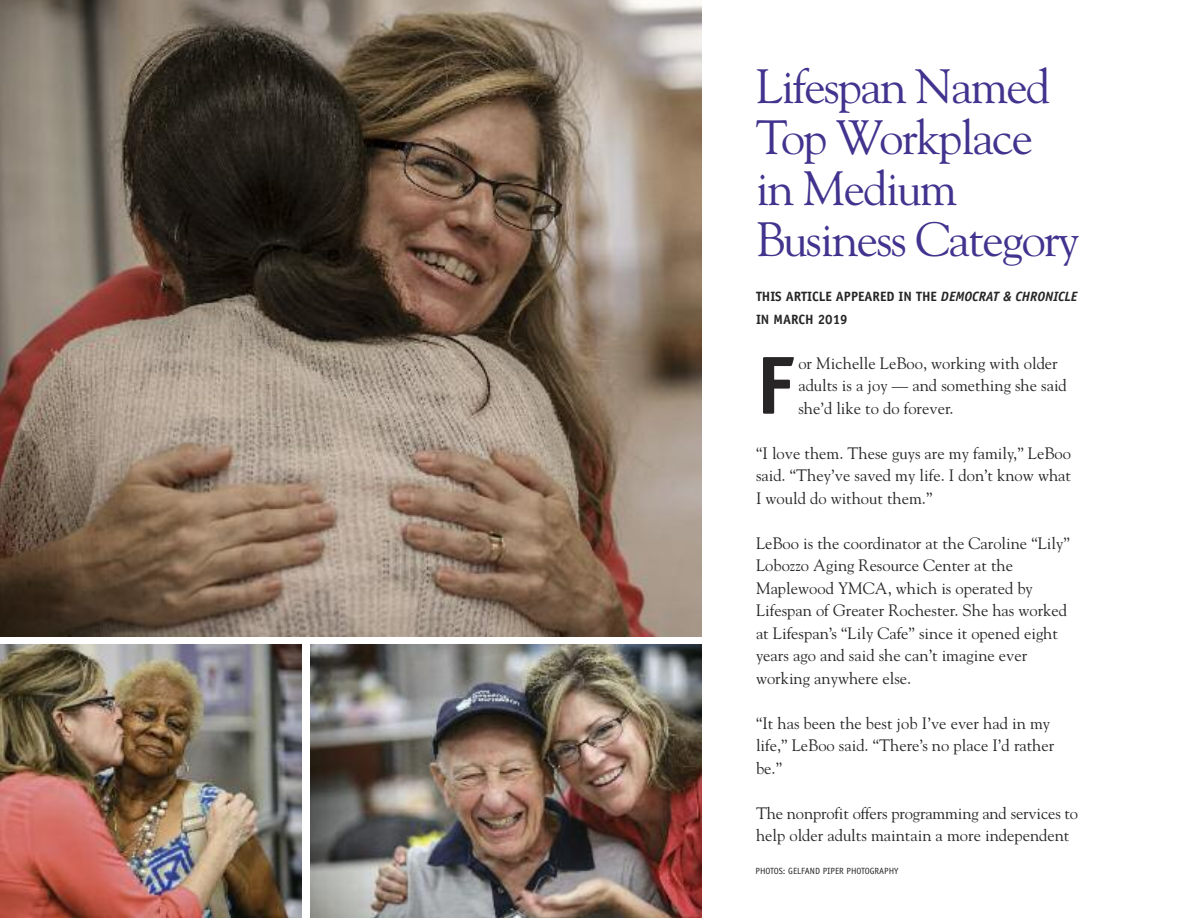
<style>
.page{position:relative;width:1188px;height:918px;background:#fff}
.page>*{position:absolute;margin:0;border:0;box-sizing:border-box;transform-origin:0 0}
.t1{font:700 82.65px "Officina Sans";color:#272526}
.t2{font:48px/51px "Goudy";letter-spacing:-.035em;color:#41338e}
.t3{font:16.5px/22.5px "Goudy";color:#272526}
.t4{font:700 13.5px/22.5px "Officina Sans";color:#272526}
.t5{font:9px "Officina Sans";color:#272526}
.s1{font-style:italic}
</style>
<div class="page">
<img style="left:0;top:0;width:702px;height:636px">
<img style="left:0;top:645px;width:302px;height:273px">
<img style="left:311px;top:645px;width:391px;height:273px">
<h2 class="t2" style="left:756px;top:61px;width:325px">Lifespan Named<br>Top Workplace in Medium<br>Business Category</h2>
<p class="t4" style="left:756px;top:286px;width:323px">THIS ARTICLE APPEARED IN THE <span class="s1">DEMOCRAT &amp; CHRONICLE<br></span>IN MARCH 2019</p>
<h1 class="t1" style="left:756px;top:354px;width:40px">F</h1>
<p class="t3" style="left:798px;top:352px;width:270px">or Michelle LeBoo, working with older adults is a joy — and something she said she’d like to do forever.</p>
<p class="t3" style="left:756px;top:442px;width:317px;text-align:justify">“I love them. These guys are my family,” LeBoo said. “They’ve saved my life. I don’t know what I would do without them.”</p>
<p class="t3" style="left:756px;top:532px;width:315px">LeBoo is the coordinator at the Caroline “Lily” Lobozzo Aging Resource Center at the Maplewood YMCA, which is operated by Lifespan of Greater Rochester. She has worked at Lifespan’s “Lily Cafe” since it opened eight years ago and said she can’t imagine ever working anywhere else.</p>
<p class="t3" style="left:756px;top:712px;width:300px">“It has been the best job I’ve ever had in my life,” LeBoo said. “There’s no place I’d rather be.”</p>
<p class="t3" style="left:756px;top:802px;width:324px">The nonprofit offers programming and services to help older adults maintain a more independent</p>
<p class="t5" style="left:756px;top:868px;width:145px">PHOTOS: GELFAND PIPER PHOTOGRAPHY</p>
</div>
